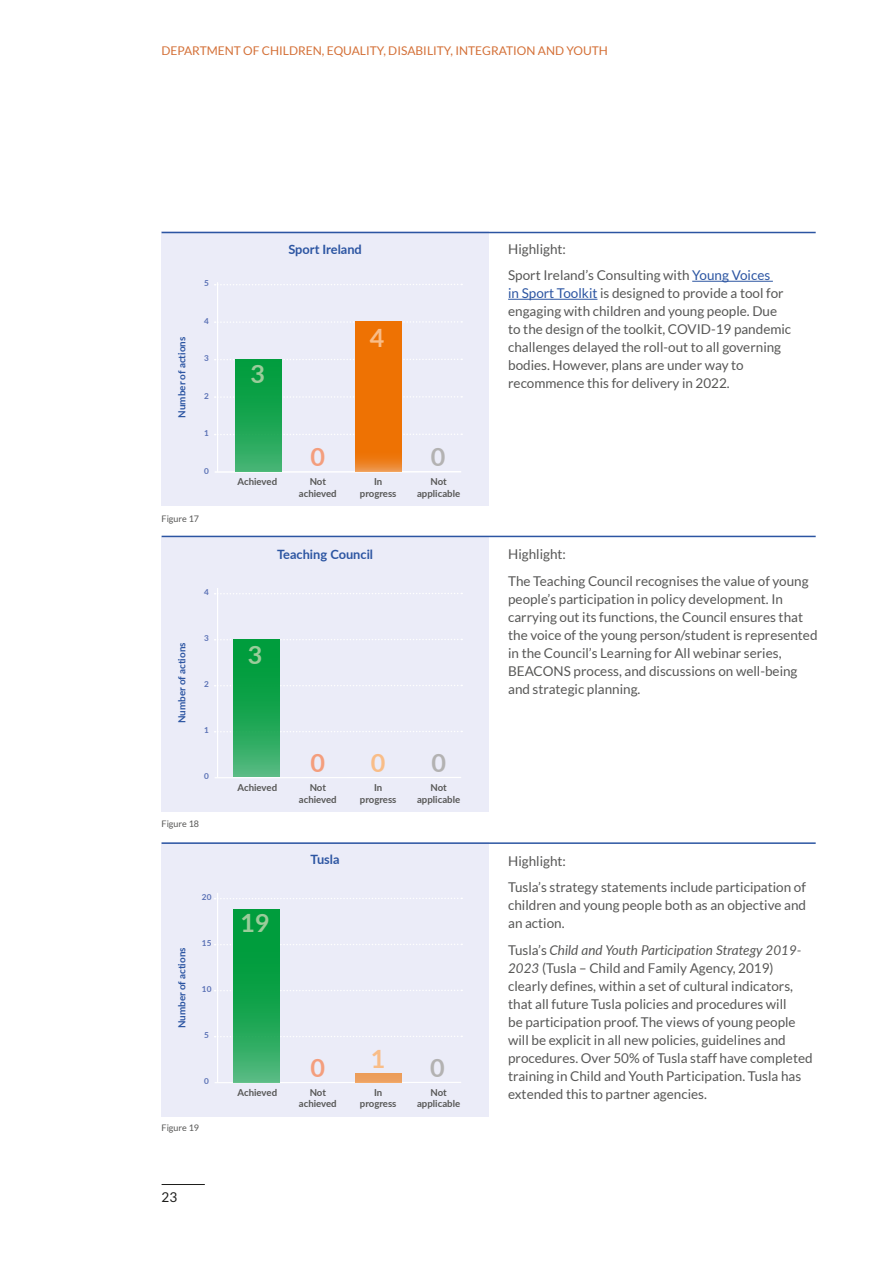
<style>
.page{position:relative;width:893px;height:1263px;background:#fff}
.page>*{position:absolute;margin:0;border:0;box-sizing:border-box;transform-origin:0 0}
.t1{font:700 25.2px "Lato";color:#9bcc9a}
.t2{font:700 25.2px "Lato";color:#f9bd88}
.t3{font:700 25.2px "Lato";color:#f49e7d}
.t4{font:700 25.2px "Lato";color:#b3b2b2}
.Body_Copy{font:13.5px/18px "Lato";color:#575756}
.t5{font:13.5px "Lato";color:#1d1d1b}
.t6{font:700 12.75px "Lato";color:#2c55a2}
.t7{font:12px "Lato";color:#d47037}
.t8{font:700 9.9px "Lato";color:#2c55a2}
.t9{font:700 9.6px/11.6px "Lato";color:#575756;text-align:center}
.t10{font:9px "Lato";color:#575756}
.t11{font:700 8.25px "Lato";color:#5a71b5}
.s1{color:#2c55a2}
.s2{font-style:italic}
</style>
<div class="page">
<hr style="left:162px;top:1184px;width:43px;height:1px;background:#1d1d1b">
<div style="left:162px;top:232px;width:327px;height:274px;background:#ebecf8"></div>
<svg style="left:215px;top:433px;width:247px;height:2px"></svg>
<svg style="left:215px;top:396px;width:247px;height:2px"></svg>
<svg style="left:215px;top:359px;width:247px;height:1px"></svg>
<svg style="left:215px;top:321px;width:247px;height:2px"></svg>
<svg style="left:215px;top:284px;width:247px;height:1px"></svg>
<hr style="left:215px;top:471px;width:246px;height:2px;background:#fff">
<div style="left:355px;top:322px;width:46px;height:150px;background:#ee7203"></div>
<hr style="left:217px;top:282px;width:1px;height:190px;background:#fff">
<div style="left:235px;top:360px;width:46px;height:112px;background:linear-gradient(to bottom,#009a36,#3eb26e)"></div>
<div style="left:162px;top:537px;width:327px;height:275px;background:#ebecf8"></div>
<hr style="left:217px;top:588px;width:1px;height:189px;background:#fff">
<hr style="left:215px;top:777px;width:246px;height:1px;background:#fff">
<svg style="left:215px;top:731px;width:247px;height:1px"></svg>
<svg style="left:215px;top:685px;width:247px;height:1px"></svg>
<svg style="left:215px;top:639px;width:247px;height:1px"></svg>
<svg style="left:215px;top:593px;width:247px;height:1px"></svg>
<svg style="left:233px;top:640px;width:46px;height:137px;background:#1ca653"></svg>
<hr style="left:162px;top:536px;width:654px;height:1px;background:#2c55a2">
<hr style="left:162px;top:232px;width:654px;height:1px;background:#2c55a2">
<hr style="left:692px;top:281px;width:81px;height:1px;background:#2c55a2">
<hr style="left:508px;top:299px;width:89px;height:1px;background:#2c55a2">
<div style="left:162px;top:842px;width:327px;height:275px;background:#ebecf8"></div>
<hr style="left:217px;top:893px;width:1px;height:189px;background:#fff">
<hr style="left:215px;top:1082px;width:246px;height:1px;background:#fff">
<svg style="left:215px;top:1036px;width:247px;height:1px"></svg>
<svg style="left:215px;top:990px;width:247px;height:1px"></svg>
<svg style="left:215px;top:944px;width:247px;height:1px"></svg>
<svg style="left:215px;top:898px;width:247px;height:1px"></svg>
<svg style="left:233px;top:909px;width:46px;height:173px;background:#18a450"></svg>
<hr style="left:162px;top:842px;width:654px;height:2px;background:#2c55a2">
<div style="left:355px;top:1073px;width:46px;height:9px;background:#ec9e5d"></div>
<p class="t7" style="left:162px;top:44px;width:448px">DEPARTMENT OF CHILDREN, EQUALITY, DISABILITY, INTEGRATION AND YOUTH</p>
<p class="t11" style="left:204px;top:277px;width:6px">5</p>
<p class="t11" style="left:204px;top:315px;width:6px">4</p>
<p class="t6" style="left:288px;top:240px;width:75px">Sport Ireland</p>
<p class="t8" style="left:175px;top:418px;width:82px;rotate:-90deg">Number of actions</p>
<p class="t2" style="left:370px;top:319px;width:16px">4</p>
<p class="t3" style="left:310px;top:439px;width:16px">0</p>
<p class="t4" style="left:431px;top:439px;width:16px">0</p>
<p class="t9" style="left:238px;top:476px;width:41px">Achieved</p>
<p class="t11" style="left:204px;top:352px;width:6px">3</p>
<p class="t1" style="left:250px;top:356px;width:16px">3</p>
<p class="t11" style="left:204px;top:390px;width:6px">2</p>
<p class="t11" style="left:204px;top:427px;width:6px">1</p>
<p class="t11" style="left:204px;top:464px;width:6px">0</p>
<p class="t9" style="left:299px;top:476px;width:39px">Not achieved</p>
<p class="t9" style="left:417px;top:476px;width:45px">Not applicable</p>
<p class="t9" style="left:360px;top:476px;width:38px">In progress</p>
<p class="t10" style="left:162px;top:514px;width:39px">Figure 17</p>
<p class="t8" style="left:175px;top:723px;width:82px;rotate:-90deg">Number of actions</p>
<p class="t11" style="left:204px;top:586px;width:6px">4</p>
<p class="t11" style="left:204px;top:632px;width:6px">3</p>
<p class="t11" style="left:204px;top:678px;width:6px">2</p>
<p class="t11" style="left:204px;top:724px;width:6px">1</p>
<p class="t11" style="left:204px;top:770px;width:6px">0</p>
<p class="t10" style="left:162px;top:819px;width:39px">Figure 18</p>
<p class="t8" style="left:175px;top:1028px;width:82px;rotate:-90deg">Number of actions</p>
<p class="t11" style="left:202px;top:891px;width:11px">20</p>
<p class="t11" style="left:202px;top:937px;width:11px">15</p>
<p class="t11" style="left:202px;top:983px;width:11px">10</p>
<p class="t11" style="left:204px;top:1029px;width:6px">5</p>
<p class="t11" style="left:204px;top:1075px;width:6px">0</p>
<p class="t10" style="left:162px;top:1123px;width:39px">Figure 19</p>
<p class="t5" style="left:162px;top:1190px;width:17px">23</p>
<p class="t6" style="left:277px;top:545px;width:98px">Teaching Council</p>
<p class="t1" style="left:248px;top:637px;width:16px">3</p>
<p class="t3" style="left:310px;top:744px;width:16px">0</p>
<p class="t2" style="left:371px;top:744px;width:16px">0</p>
<p class="t4" style="left:431px;top:744px;width:16px">0</p>
<p class="t9" style="left:238px;top:781px;width:41px">Achieved</p>
<p class="t1" style="left:240px;top:904px;width:31px">19</p>
<p class="t9" style="left:299px;top:781px;width:39px">Not achieved</p>
<p class="t9" style="left:417px;top:781px;width:45px">Not applicable</p>
<p class="t9" style="left:360px;top:781px;width:38px">In progress</p>
<p class="t6" style="left:311px;top:850px;width:31px">Tusla</p>
<p class="t9" style="left:238px;top:1086px;width:41px">Achieved</p>
<p class="t3" style="left:310px;top:1049px;width:16px">0</p>
<p class="t2" style="left:371px;top:1040px;width:16px">1</p>
<p class="t4" style="left:430px;top:1049px;width:16px">0</p>
<p class="t9" style="left:299px;top:1086px;width:39px">Not achieved</p>
<p class="t9" style="left:417px;top:1086px;width:45px">Not applicable</p>
<p class="t9" style="left:360px;top:1086px;width:38px">In progress</p>
<p class="Body_Copy" style="left:508px;top:240px;width:59px">Highlight:</p>
<p class="Body_Copy" style="left:508px;top:266px;width:285px">Sport Ireland’s Consulting with <span class="s1">Young Voices<br>in Sport Toolkit</span> is designed to provide a tool for engaging with children and young people. Due to the design of the toolkit, COVID-19 pandemic challenges delayed the roll-out to all governing bodies. However, plans are under way to recommence this for delivery in 2022.</p>
<p class="Body_Copy" style="left:508px;top:545px;width:59px">Highlight:</p>
<p class="Body_Copy" style="left:508px;top:572px;width:311px">The Teaching Council recognises the value of young people’s participation in policy development. In carrying out its functions, the Council ensures that the voice of the young person/student is represented in the Council’s Learning for All webinar series, BEACONS process, and discussions on well-being and strategic planning.</p>
<p class="Body_Copy" style="left:508px;top:852px;width:59px">Highlight:</p>
<p class="Body_Copy" style="left:508px;top:878px;width:299px;text-align:justify">Tusla’s strategy statements include participation of children and young people both as an objective and an action.</p>
<p class="Body_Copy" style="left:508px;top:941px;width:306px">Tusla’s <span class="s2">Child and Youth Participation Strategy 2019- 2023</span> (Tusla – Child and Family Agency, 2019) clearly defines, within a set of cultural indicators, that all future Tusla policies and procedures will<br>be participation proof. The views of young people will be explicit in all new policies, guidelines and procedures. Over 50% of Tusla staff have completed training in Child and Youth Participation. Tusla has extended this to partner agencies.</p>
</div>
